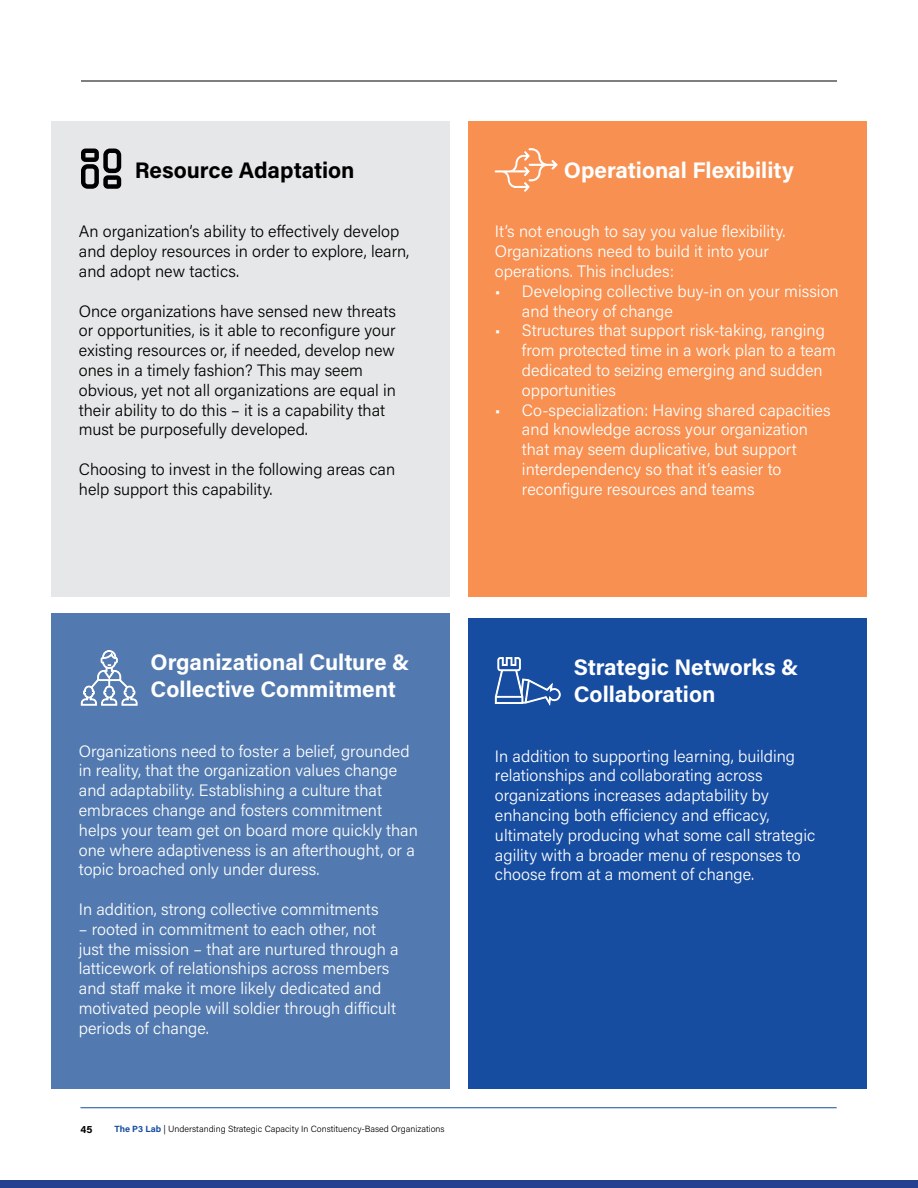
<style>
.page{position:relative;width:918px;height:1188px;background:#fff}
.page>*{position:absolute;margin:0;border:0;box-sizing:border-box;transform-origin:0 0}
.t1{font:700 22.5px/27px "Acumin Pro";color:#fff}
.t2{font:700 22.5px "Acumin Pro";color:#000}
.t3{font:300 16.5px/19.8px "Acumin Pro";color:#fff}
.t4{font:300 16.5px/19.8px "Acumin Pro";color:#000}
.t5{font:700 10.5px "Acumin Pro";color:#000}
.t6{font:300 9px "Acumin Pro";color:#000}
.s1{font-weight:700;color:#174da1}
</style>
<div class="page">
<div style="left:0;top:1180px;width:918px;height:8px;background:#25408f"></div>
<hr style="left:80px;top:1107px;width:757px;height:1px;background:#174da1">
<hr style="left:81px;top:81px;width:756px;height:1px;background:#000">
<div style="left:468px;top:121px;width:398px;height:476px;background:#f79051"></div>
<div style="left:52px;top:121px;width:398px;height:476px;background:#e6e7e8"></div>
<div style="left:52px;top:613px;width:398px;height:476px;background:#527ab0"></div>
<svg style="left:81px;top:650px;width:57px;height:56px"></svg>
<div style="left:468px;top:618px;width:398px;height:471px;background:#174da1"></div>
<svg style="left:495px;top:657px;width:66px;height:48px"></svg>
<svg style="left:81px;top:149px;width:40px;height:40px"></svg>
<svg style="left:495px;top:148px;width:63px;height:44px"></svg>
<h1 class="t2" style="left:135px;top:154px;width:221px">Resource Adaptation</h1>
<p class="t4" style="left:79px;top:221px;width:332px">An organization’s ability to effectively develop and deploy resources in order to explore, learn, and adopt new tactics.</p>
<p class="t4" style="left:79px;top:300px;width:319px">Once organizations have sensed new threats or opportunities, is it able to reconfigure your existing resources or, if needed, develop new ones in a timely fashion? This may seem obvious, yet not all organizations are equal in their ability to do this – it is a capability that must be purposefully developed.</p>
<p class="t4" style="left:79px;top:459px;width:318px">Choosing to invest in the following areas can help support this capability.</p>
<h1 class="t1" style="left:564px;top:156px;width:231px">Operational Flexibility</h1>
<p class="t3" style="left:495px;top:221px;width:292px">It’s not enough to say you value flexibility.<br>Organizations need to build it into your operations. This includes:</p>
<p class="t3" style="left:522px;top:280px;width:318px;text-indent:-27px">• Developing collective buy-in on your mission and theory of change</p>
<p class="t3" style="left:522px;top:320px;width:316px;text-indent:-27px">• Structures that support risk-taking, ranging from protected time in a work plan to a team dedicated to seizing emerging and sudden opportunities</p>
<p class="t3" style="left:522px;top:399px;width:310px;text-indent:-27px">• Co-specialization: Having shared capacities and knowledge across your organization that may seem duplicative, but support interdependency so that it’s easier to reconfigure resources and teams</p>
<h1 class="t1" style="left:151px;top:648px;width:261px">Organizational Culture &amp;<br>Collective Commitment</h1>
<p class="t3" style="left:79px;top:740px;width:341px">Organizations need to foster a belief, grounded in reality, that the organization values change and adaptability. Establishing a culture that embraces change and fosters commitment helps your team get on board more quickly than one where adaptiveness is an afterthought, or a topic broached only under duress.</p>
<p class="t3" style="left:79px;top:899px;width:301px">In addition, strong collective commitments</p>
<p class="t3" style="left:79px;top:919px;width:321px">– rooted in commitment to each other, not just the mission – that are nurtured through a latticework of relationships across members and staff make it more likely dedicated and motivated people will soldier through difficult periods of change.</p>
<p class="t5" style="left:80px;top:1122px;width:14px">45</p>
<p class="t6" style="left:114px;top:1123px;width:332px"><span class="s1">The P3 Lab</span> | Understanding Strategic Capacity In Constituency-Based Organizations</p>
<h1 class="t1" style="left:574px;top:653px;width:227px">Strategic Networks &amp;<br>Collaboration</h1>
<p class="t3" style="left:495px;top:745px;width:322px">In addition to supporting learning, building relationships and collaborating across organizations increases adaptability by enhancing both efficiency and efficacy, ultimately producing what some call strategic agility with a broader menu of responses to choose from at a moment of change.</p>
</div>
